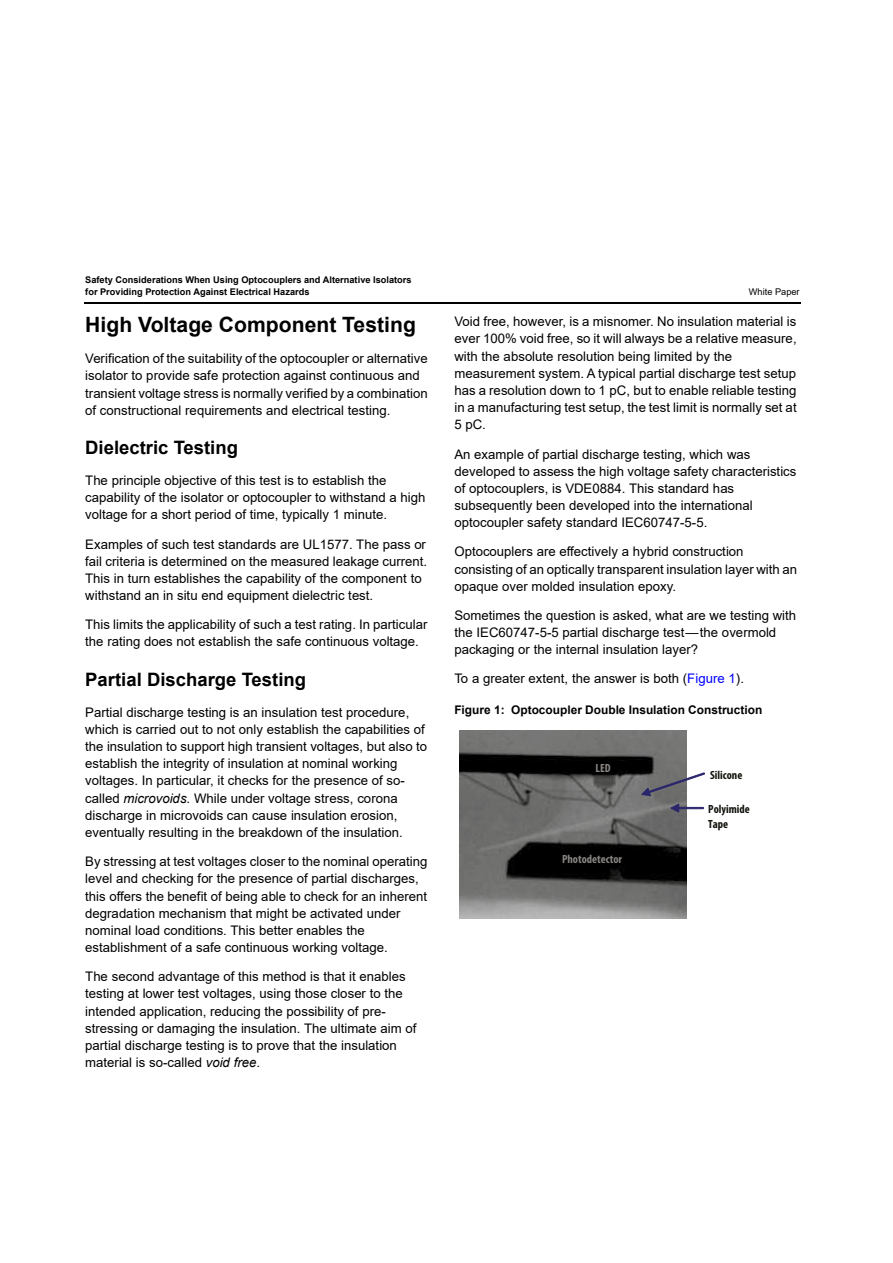
<style>
.page{position:relative;width:893px;height:1263px;background:#fff}
.page>*{position:absolute;margin:0;border:0;box-sizing:border-box;transform-origin:0 0}
.t1{font:700 21.15px "Arial";color:#000}
.t2{font:700 18.45px "Arial";color:#000}
.t3{font:13.2px/17.2px "Arial";color:#000}
.t4{font:700 11.85px "Arial";letter-spacing:-.005em;color:#000}
.t5{font:700 condensed 11.85px/14.5px "Myriad Pro";color:#12110b}
.t6{font:700 condensed 11.85px "Myriad Pro";color:#898583}
.t7{font:700 9.15px/11.9px "Arial";color:#000}
.t8{font:9.15px "Arial";letter-spacing:.005em;color:#000}
.s1{font-style:italic}
.s2{color:#00f}
</style>
<div class="page">
<hr style="left:85px;top:302px;width:715px;height:2px;background:#000">
<img style="left:459px;top:730px;width:227px;height:189px">
<svg style="left:670px;top:804px;width:34px;height:8px"></svg>
<svg style="left:641px;top:773px;width:64px;height:23px"></svg>
<p class="t7" style="left:85px;top:274px;width:328px">Safety Considerations When Using Optocouplers and Alternative Isolators for Providing Protection Against Electrical Hazards</p>
<h1 class="t1" style="left:85px;top:309px;width:332px">High Voltage Component Testing</h1>
<p class="t3" style="left:85px;top:350px;width:344px">Verification of the suitability of the optocoupler or alternative isolator to provide safe protection against continuous and transient voltage stress is normally verified by a combination of constructional requirements and electrical testing.</p>
<h2 class="t2" style="left:85px;top:435px;width:154px">Dielectric Testing</h2>
<p class="t3" style="left:85px;top:472px;width:342px">The principle objective of this test is to establish the capability of the isolator or optocoupler to withstand a high voltage for a short period of time, typically 1 minute.</p>
<p class="t3" style="left:85px;top:535px;width:343px">Examples of such test standards are UL1577. The pass or fail criteria is determined on the measured leakage current.<br>This in turn establishes the capability of the component to withstand an in situ end equipment dielectric test.</p>
<p class="t3" style="left:85px;top:616px;width:344px">This limits the applicability of such a test rating. In particular the rating does not establish the safe continuous voltage.</p>
<h2 class="t2" style="left:85px;top:666px;width:222px">Partial Discharge Testing</h2>
<p class="t3" style="left:85px;top:703px;width:343px">Partial discharge testing is an insulation test procedure, which is carried out to not only establish the capabilities of the insulation to support high transient voltages, but also to establish the integrity of insulation at nominal working voltages. In particular, it checks for the presence of so&shy;called <span class="s1">microvoids</span>. While under voltage stress, corona discharge in microvoids can cause insulation erosion, eventually resulting in the breakdown of the insulation.</p>
<p class="t3" style="left:85px;top:853px;width:344px">By stressing at test voltages closer to the nominal operating level and checking for the presence of partial discharges, this offers the benefit of being able to check for an inherent degradation mechanism that might be activated under nominal load conditions. This better enables the establishment of a safe continuous working voltage.</p>
<p class="t3" style="left:85px;top:968px;width:333px">The second advantage of this method is that it enables testing at lower test voltages, using those closer to the intended application, reducing the possibility of pre&shy;stressing or damaging the insulation. The ultimate aim of partial discharge testing is to prove that the insulation material is so-called <span class="s1">void free</span>.</p>
<p class="t8" style="left:749px;top:285px;width:52px">White Paper</p>
<p class="t3" style="left:454px;top:313px;width:344px">Void free, however, is a misnomer. No insulation material is ever 100% void free, so it will always be a relative measure, with the absolute resolution being limited by the measurement system. A typical partial discharge test setup has a resolution down to 1 pC, but to enable reliable testing in a manufacturing test setup, the test limit is normally set at 5 pC.</p>
<p class="t3" style="left:454px;top:445px;width:344px">An example of partial discharge testing, which was developed to assess the high voltage safety characteristics of optocouplers, is VDE0884. This standard has subsequently been developed into the international optocoupler safety standard IEC60747-5-5.</p>
<p class="t3" style="left:454px;top:543px;width:344px">Optocouplers are effectively a hybrid construction consisting of an optically transparent insulation layer with an opaque over molded insulation epoxy.</p>
<p class="t3" style="left:454px;top:606px;width:343px">Sometimes the question is asked, what are we testing with the IEC60747-5-5 partial discharge test—the overmold packaging or the internal insulation layer?</p>
<p class="t3" style="left:454px;top:670px;width:291px">To a greater extent, the answer is both (<span class="s2">Figure 1</span>).</p>
<p class="t4" style="left:454px;top:702px;width:309px">Figure 1: Optocoupler Double Insulation Construction</p>
<p class="t6" style="left:595px;top:760px;width:17px">LED</p>
<p class="t6" style="left:562px;top:852px;width:62px">Photodetector</p>
<p class="t5" style="left:710px;top:767px;width:34px">Silicone</p>
<p class="t5" style="left:708px;top:802px;width:43px">Polyimide<br>Tape</p>
</div>
